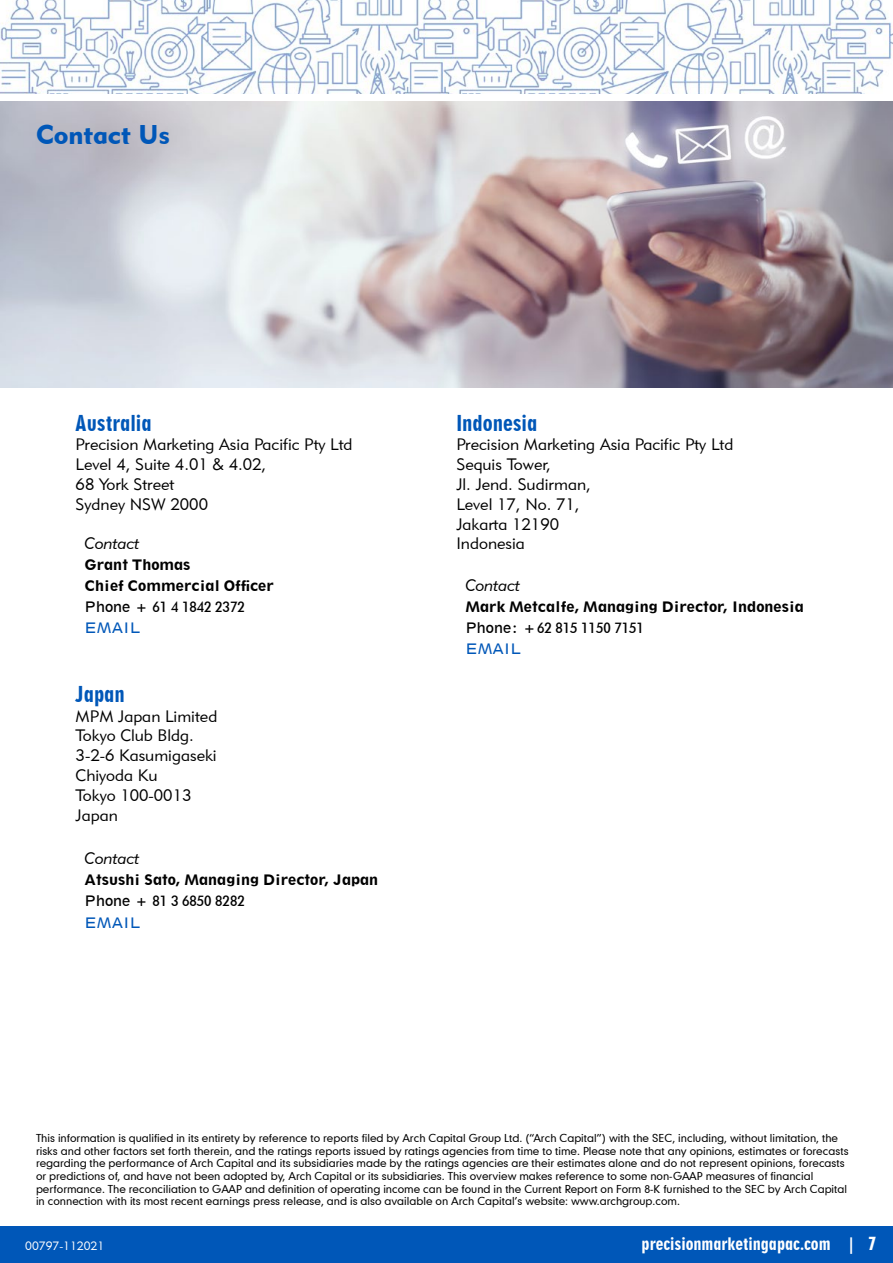
<style>
.page{position:relative;width:893px;height:1263px;background:#fff}
.page>*{position:absolute;margin:0;border:0;box-sizing:border-box;transform-origin:0 0}
.t1{font:27px "Geometric 415 BT Black A";color:#0057b8}
.t2{font:21px "Geometric 706 BT Black Condensed B";color:#0057b8}
.t3{font:16.5px/19.8px "Geometric 415 BT Lite A";color:#000}
.t4{font:16.5px "Geometric 706 BT Black Condensed B";color:#fff}
.t5{font:16.5px "Geometric 415 BT Lite Italic A";color:#000}
.t6{font:800 13.5px/21px "Geometric 212 BT";color:#000}
.t7{font:13.5px "Geometric 212 BT";color:#000}
.t8{font:13.5px "Geometric 212 BT";color:#0057b8}
.t9{font:12px "Geometric 415 BT Lite A";color:#fff}
.t10{font:10.5px/12.6px "Geometric 706 BT Medium B";color:#000}
.s1{font-size:18px}
</style>
<div class="page">
<div style="left:0;top:1227px;width:893px;height:36px;background:#0057b8"></div>
<img style="left:0;top:0;width:893px;height:94px">
<img style="left:0;top:101px;width:893px;height:287px">
<h1 class="t1" style="left:36px;top:118px;width:135px">Contact Us</h1>
<h2 class="t2" style="left:76px;top:410px;width:78px">Australia</h2>
<h3 class="t3" style="left:76px;top:434px;width:278px">Precision Marketing Asia Pacific Pty Ltd<br>Level 4, Suite 4.01 &amp; 4.02,<br>68 York Street<br>Sydney NSW 2000</h3>
<h3 class="t5" style="left:85px;top:533px;width:56px">Contact</h3>
<p class="t6" style="left:85px;top:555px;width:191px">Grant Thomas<br>Chief Commercial Officer</p>
<p class="t7" style="left:85px;top:599px;width:162px">Phone + 61 4 1842 2372</p>
<p class="t8" style="left:85px;top:620px;width:57px">EMAIL</p>
<h2 class="t2" style="left:76px;top:681px;width:51px">Japan</h2>
<h3 class="t3" style="left:76px;top:706px;width:143px">MPM Japan Limited<br>Tokyo Club Bldg.<br>3-2-6 Kasumigaseki<br>Chiyoda Ku<br>Tokyo 100-0013<br>Japan</h3>
<h3 class="t5" style="left:85px;top:848px;width:56px">Contact</h3>
<p class="t6" style="left:85px;top:870px;width:295px">Atsushi Sato, Managing Director, Japan</p>
<p class="t7" style="left:85px;top:893px;width:162px">Phone + 81 3 6850 8282</p>
<p class="t8" style="left:85px;top:914px;width:57px">EMAIL</p>
<h2 class="t2" style="left:456px;top:410px;width:83px">Indonesia</h2>
<h3 class="t3" style="left:456px;top:434px;width:278px">Precision Marketing Asia Pacific Pty Ltd<br>Sequis Tower,<br>Jl. Jend. Sudirman,<br>Level 17, No. 71,<br>Jakarta 12190<br>Indonesia</h3>
<h3 class="t5" style="left:465px;top:575px;width:56px">Contact</h3>
<p class="t6" style="left:465px;top:596px;width:340px">Mark Metcalfe, Managing Director, Indonesia</p>
<p class="t7" style="left:465px;top:619px;width:180px">Phone: +62 815 1150 7151</p>
<p class="t8" style="left:465px;top:640px;width:57px">EMAIL</p>
<p class="t10" style="left:36px;top:1131px;width:814px">This information is qualified in its entirety by reference to reports filed by Arch Capital Group Ltd. (“Arch Capital”) with the SEC, including, without limitation, the risks and other factors set forth therein, and the ratings reports issued by ratings agencies from time to time. Please note that any opinions, estimates or forecasts regarding the performance of Arch Capital and its subsidiaries made by the ratings agencies are their estimates alone and do not represent opinions, forecasts or predictions of, and have not been adopted by, Arch Capital or its subsidiaries. This overview makes reference to some non-GAAP measures of financial performance. The reconciliation to GAAP and definition of operating income can be found in the Current Report on Form 8-K furnished to the SEC by Arch Capital in connection with its most recent earnings press release, and is also available on Arch Capital’s website: www.archgroup.com.</p>
<p class="t9" style="left:25px;top:1238px;width:80px">00797-112021</p>
<h3 class="t4" style="left:642px;top:1234px;width:237px">precisionmarketingapac.com | <span class="s1">7</span></h3>
</div>
